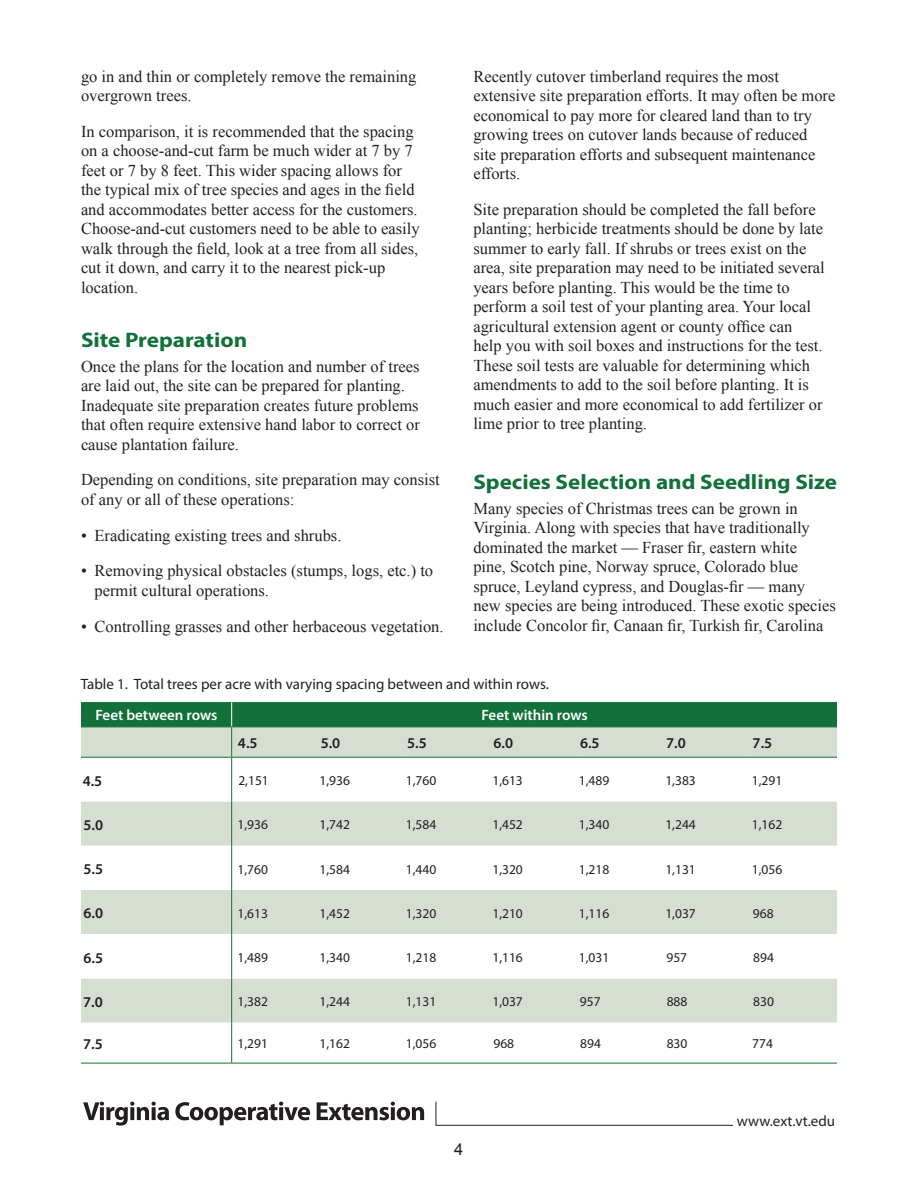
<style>
.page{position:relative;width:918px;height:1188px;background:#fff}
.page>*{position:absolute;margin:0;border:0;box-sizing:border-box;transform-origin:0 0}
.Subhead_2{font:700 21px "Myriad Pro";color:#127039;scale:1.1 1}
.Body{font:16.5px/19.5px "Times New Roman";color:#231f20}
.t1{font:16.5px "Arial";color:#231f20}
.t2{font:15px "Myriad Pro";color:#231f20}
.Table_Headers{font:600 15px "Myriad Pro";color:#231f20}
.Table_Text{font:600 15px "Myriad Pro";color:#fff}
.Table_Text-2{font:13.5px "Myriad Pro";color:#231f20}
</style>
<div class="page">
<svg style="left:83px;top:1102px;width:86px;height:24px"></svg>
<svg style="left:175px;top:1102px;width:135px;height:23px"></svg>
<svg style="left:317px;top:1102px;width:107px;height:18px"></svg>
<svg style="left:435px;top:1101px;width:298px;height:25px"></svg>
<div style="left:81px;top:728px;width:756px;height:29px;background:#d6ded2"></div>
<svg style="left:81px;top:758px;width:756px;height:305px"></svg>
<hr style="left:232px;top:727px;width:86px;height:1px;background:#127039">
<hr style="left:318px;top:727px;width:87px;height:1px;background:#127039">
<hr style="left:405px;top:727px;width:86px;height:1px;background:#127039">
<hr style="left:491px;top:727px;width:87px;height:1px;background:#127039">
<hr style="left:578px;top:727px;width:86px;height:1px;background:#127039">
<hr style="left:664px;top:727px;width:87px;height:1px;background:#127039">
<hr style="left:751px;top:727px;width:86px;height:1px;background:#127039">
<hr style="left:232px;top:757px;width:86px;height:1px;background:#127039">
<hr style="left:318px;top:757px;width:87px;height:1px;background:#127039">
<hr style="left:405px;top:757px;width:86px;height:1px;background:#127039">
<hr style="left:491px;top:757px;width:87px;height:1px;background:#127039">
<hr style="left:578px;top:757px;width:86px;height:1px;background:#127039">
<hr style="left:664px;top:757px;width:87px;height:1px;background:#127039">
<hr style="left:751px;top:757px;width:86px;height:1px;background:#127039">
<hr style="left:231px;top:727px;width:1px;height:30px;background:#127039">
<hr style="left:81px;top:757px;width:151px;height:1px;background:#127039">
<hr style="left:231px;top:758px;width:1px;height:44px;background:#127039">
<hr style="left:231px;top:802px;width:1px;height:44px;background:#127039">
<hr style="left:231px;top:846px;width:1px;height:44px;background:#127039">
<hr style="left:231px;top:890px;width:1px;height:44px;background:#127039">
<hr style="left:231px;top:934px;width:1px;height:45px;background:#127039">
<hr style="left:231px;top:979px;width:1px;height:44px;background:#127039">
<hr style="left:231px;top:1023px;width:1px;height:40px;background:#127039">
<hr style="left:81px;top:1063px;width:151px;height:1px;background:#127039">
<hr style="left:232px;top:1063px;width:86px;height:1px;background:#127039">
<hr style="left:318px;top:1063px;width:87px;height:1px;background:#127039">
<hr style="left:405px;top:1063px;width:86px;height:1px;background:#127039">
<hr style="left:491px;top:1063px;width:87px;height:1px;background:#127039">
<hr style="left:578px;top:1063px;width:86px;height:1px;background:#127039">
<hr style="left:664px;top:1063px;width:87px;height:1px;background:#127039">
<hr style="left:751px;top:1063px;width:86px;height:1px;background:#127039">
<svg style="left:81px;top:702px;width:756px;height:25px;background:#137039"></svg>
<hr style="left:81px;top:727px;width:151px;height:1px;background:#127039">
<p class="Body" style="left:81px;top:66px;width:337px">go in and thin or completely remove the remaining overgrown trees.</p>
<p class="Body" style="left:81px;top:121px;width:340px">In comparison, it is recommended that the spacing on a choose-and-cut farm be much wider at 7 by 7 feet or 7 by 8 feet. This wider spacing allows for the typical mix of tree species and ages in the field and accommodates better access for the customers.<br>Choose-and-cut customers need to be able to easily walk through the field, look at a tree from all sides,</p>
<p class="Body" style="left:81px;top:258px;width:306px">cut it down, and carry it to the nearest pick-up location.</p>
<p class="Subhead_2" style="left:81px;top:326px;width:153px">Site Preparation</p>
<p class="Body" style="left:81px;top:356px;width:341px">Once the plans for the location and number of trees are laid out, the site can be prepared for planting.<br>Inadequate site preparation creates future problems that often require extensive hand labor to correct or cause plantation failure.</p>
<p class="Body" style="left:81px;top:470px;width:360px">Depending on conditions, site preparation may consist of any or all of these operations:</p>
<p class="Body" style="left:81px;top:525px;width:262px">• Eradicating existing trees and shrubs.</p>
<p class="Body" style="left:94px;top:561px;width:340px;text-indent:-14px">• Removing physical obstacles (stumps, logs, etc.) to permit cultural operations.</p>
<p class="Body" style="left:81px;top:616px;width:364px">• Controlling grasses and other herbaceous vegetation.</p>
<p class="Body" style="left:473px;top:66px;width:364px">Recently cutover timberland requires the most extensive site preparation efforts. It may often be more economical to pay more for cleared land than to try growing trees on cutover lands because of reduced<br>site preparation efforts and subsequent maintenance efforts.</p>
<p class="Body" style="left:473px;top:199px;width:353px">Site preparation should be completed the fall before planting; herbicide treatments should be done by late summer to early fall. If shrubs or trees exist on the area, site preparation may need to be initiated several years before planting. This would be the time to perform a soil test of your planting area. Your local agricultural extension agent or county office can help you with soil boxes and instructions for the test.<br>These soil tests are valuable for determining which amendments to add to the soil before planting. It is much easier and more economical to add fertilizer or lime prior to tree planting.</p>
<p class="Subhead_2" style="left:473px;top:468px;width:332px">Species Selection and Seedling Size</p>
<p class="Body" style="left:473px;top:498px;width:364px">Many species of Christmas trees can be grown in Virginia. Along with species that have traditionally dominated the market — Fraser fir, eastern white<br>pine, Scotch pine, Norway spruce, Colorado blue spruce, Leyland cypress, and Douglas-fir — many new species are being introduced. These exotic species include Concolor fir, Canaan fir, Turkish fir, Carolina</p>
<p class="t2" style="left:81px;top:675px;width:470px">Table 1. Total trees per acre with varying spacing between and within rows.</p>
<p class="Table_Text" style="left:95px;top:706px;width:124px">Feet between rows</p>
<p class="Table_Text" style="left:481px;top:705px;width:108px">Feet within rows</p>
<p class="Table_Headers" style="left:238px;top:734px;width:21px">4.5</p>
<p class="Table_Headers" style="left:321px;top:734px;width:21px">5.0</p>
<p class="Table_Headers" style="left:407px;top:734px;width:21px">5.5</p>
<p class="Table_Headers" style="left:494px;top:734px;width:21px">6.0</p>
<p class="Table_Headers" style="left:580px;top:734px;width:21px">6.5</p>
<p class="Table_Headers" style="left:666px;top:734px;width:21px">7.0</p>
<p class="Table_Headers" style="left:753px;top:734px;width:21px">7.5</p>
<p class="Table_Headers" style="left:83px;top:771px;width:21px">4.5</p>
<p class="Table_Text-2" style="left:238px;top:772px;width:32px">2,151</p>
<p class="Table_Text-2" style="left:319px;top:772px;width:32px">1,936</p>
<p class="Table_Text-2" style="left:406px;top:772px;width:32px">1,760</p>
<p class="Table_Text-2" style="left:492px;top:772px;width:32px">1,613</p>
<p class="Table_Text-2" style="left:579px;top:772px;width:32px">1,489</p>
<p class="Table_Text-2" style="left:665px;top:772px;width:32px">1,383</p>
<p class="Table_Text-2" style="left:752px;top:772px;width:32px">1,291</p>
<p class="Table_Headers" style="left:84px;top:815px;width:21px">5.0</p>
<p class="Table_Text-2" style="left:238px;top:816px;width:32px">1,936</p>
<p class="Table_Text-2" style="left:319px;top:816px;width:32px">1,742</p>
<p class="Table_Text-2" style="left:406px;top:816px;width:32px">1,584</p>
<p class="Table_Text-2" style="left:492px;top:816px;width:32px">1,452</p>
<p class="Table_Text-2" style="left:579px;top:816px;width:32px">1,340</p>
<p class="Table_Text-2" style="left:665px;top:816px;width:32px">1,244</p>
<p class="Table_Text-2" style="left:752px;top:816px;width:32px">1,162</p>
<p class="Table_Headers" style="left:84px;top:859px;width:21px">5.5</p>
<p class="Table_Text-2" style="left:238px;top:861px;width:32px">1,760</p>
<p class="Table_Text-2" style="left:319px;top:861px;width:32px">1,584</p>
<p class="Table_Text-2" style="left:406px;top:861px;width:32px">1,440</p>
<p class="Table_Text-2" style="left:492px;top:861px;width:32px">1,320</p>
<p class="Table_Text-2" style="left:579px;top:861px;width:32px">1,218</p>
<p class="Table_Text-2" style="left:665px;top:861px;width:32px">1,131</p>
<p class="Table_Text-2" style="left:752px;top:861px;width:32px">1,056</p>
<p class="Table_Headers" style="left:83px;top:904px;width:21px">6.0</p>
<p class="Table_Text-2" style="left:238px;top:905px;width:32px">1,613</p>
<p class="Table_Text-2" style="left:319px;top:905px;width:32px">1,452</p>
<p class="Table_Text-2" style="left:406px;top:905px;width:32px">1,320</p>
<p class="Table_Text-2" style="left:492px;top:905px;width:32px">1,210</p>
<p class="Table_Text-2" style="left:579px;top:905px;width:32px">1,116</p>
<p class="Table_Text-2" style="left:665px;top:905px;width:32px">1,037</p>
<p class="Table_Text-2" style="left:753px;top:905px;width:22px">968</p>
<p class="Table_Headers" style="left:83px;top:948px;width:21px">6.5</p>
<p class="Table_Text-2" style="left:238px;top:949px;width:32px">1,489</p>
<p class="Table_Text-2" style="left:319px;top:949px;width:32px">1,340</p>
<p class="Table_Text-2" style="left:406px;top:949px;width:32px">1,218</p>
<p class="Table_Text-2" style="left:492px;top:949px;width:32px">1,116</p>
<p class="Table_Text-2" style="left:579px;top:949px;width:32px">1,031</p>
<p class="Table_Text-2" style="left:666px;top:949px;width:22px">957</p>
<p class="Table_Text-2" style="left:753px;top:949px;width:22px">894</p>
<p class="Table_Headers" style="left:83px;top:992px;width:21px">7.0</p>
<p class="Table_Text-2" style="left:238px;top:993px;width:32px">1,382</p>
<p class="Table_Text-2" style="left:319px;top:993px;width:32px">1,244</p>
<p class="Table_Text-2" style="left:406px;top:993px;width:32px">1,131</p>
<p class="Table_Text-2" style="left:492px;top:993px;width:32px">1,037</p>
<p class="Table_Text-2" style="left:580px;top:993px;width:22px">957</p>
<p class="Table_Text-2" style="left:667px;top:993px;width:22px">888</p>
<p class="Table_Text-2" style="left:753px;top:993px;width:22px">830</p>
<p class="Table_Headers" style="left:83px;top:1034px;width:21px">7.5</p>
<p class="Table_Text-2" style="left:238px;top:1036px;width:32px">1,291</p>
<p class="Table_Text-2" style="left:319px;top:1036px;width:32px">1,162</p>
<p class="Table_Text-2" style="left:406px;top:1036px;width:32px">1,056</p>
<p class="Table_Text-2" style="left:493px;top:1036px;width:22px">968</p>
<p class="Table_Text-2" style="left:580px;top:1036px;width:22px">894</p>
<p class="Table_Text-2" style="left:667px;top:1036px;width:22px">830</p>
<p class="Table_Text-2" style="left:752px;top:1036px;width:22px">774</p>
<p class="t1" style="left:454px;top:1139px;width:11px">4</p>
<p class="t2" style="left:737px;top:1112px;width:100px">www.ext.vt.edu</p>
</div>
